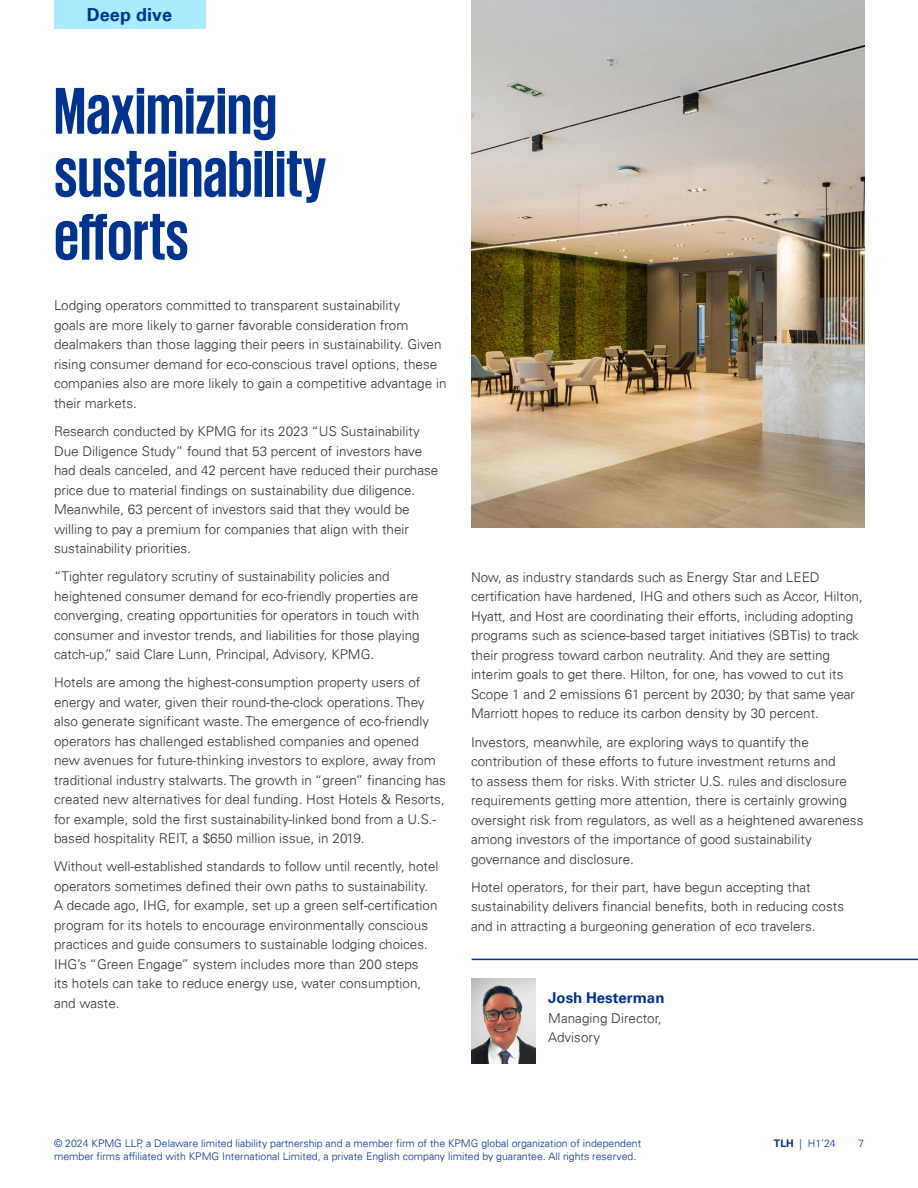
<style>
.page{position:relative;width:918px;height:1188px;background:#fff}
.page>*{position:absolute;margin:0;border:0;box-sizing:border-box;transform-origin:0 0}
.t1{font:700 67.5px/63px "KPMG";color:#00338d}
.t2{font:700 18px "Univers";color:#00338d}
.t3{font:700 15px "Univers";color:#00338d}
.t4{font:300 13.5px/19.5px "Univers 45";color:#333}
.t5{font:300 10.5px "Univers 45";color:#00338d}
.s1{font-family:"Univers";font-weight:700}
</style>
<div class="page">
<img style="left:472px;top:0;width:392px;height:528px">
<div style="left:54px;top:0;width:151px;height:28px;background:#aceaff"></div>
<hr style="left:472px;top:959px;width:446px;height:1px;background:#00338d">
<img style="left:472px;top:978px;width:63px;height:85px">
<h2 class="t2" style="left:87px;top:4px;width:87px">Deep dive</h2>
<h1 class="t1" style="left:54px;top:77px;width:274px">Maximizing sustainability efforts</h1>
<p class="t4" style="left:54px;top:296px;width:394px">Lodging operators committed to transparent sustainability<br>goals are more likely to garner favorable consideration from dealmakers than those lagging their peers in sustainability. Given rising consumer demand for eco-conscious travel options, these companies also are more likely to gain a competitive advantage in their markets.</p>
<p class="t4" style="left:54px;top:421px;width:386px">Research conducted by KPMG for its 2023 “US Sustainability Due Diligence Study” found that 53 percent of investors have had deals canceled, and 42 percent have reduced their purchase price due to material findings on sustainability due diligence.<br>Meanwhile, 63 percent of investors said that they would be willing to pay a premium for companies that align with their sustainability priorities.</p>
<p class="t4" style="left:54px;top:567px;width:367px">“Tighter regulatory scrutiny of sustainability policies and heightened consumer demand for eco-friendly properties are converging, creating opportunities for operators in touch with consumer and investor trends, and liabilities for those playing catch-up,” said Clare Lunn, Principal, Advisory, KPMG.</p>
<p class="t4" style="left:54px;top:673px;width:394px">Hotels are among the highest-consumption property users of energy and water, given their round-the-clock operations. They also generate significant waste. The emergence of eco-friendly operators has challenged established companies and opened new avenues for future-thinking investors to explore, away from traditional industry stalwarts. The growth in “green” financing has created new alternatives for deal funding. Host Hotels &amp; Resorts, for example, sold the first sustainability-linked bond from a U.S.- based hospitality REIT, a $650 million issue, in 2019.</p>
<p class="t4" style="left:54px;top:857px;width:386px">Without well-established standards to follow until recently, hotel operators sometimes defined their own paths to sustainability.<br>A decade ago, IHG, for example, set up a green self-certification program for its hotels to encourage environmentally conscious practices and guide consumers to sustainable lodging choices.<br>IHG’s “Green Engage” system includes more than 200 steps<br>its hotels can take to reduce energy use, water consumption, and waste.</p>
<p class="t4" style="left:471px;top:567px;width:393px">Now, as industry standards such as Energy Star and LEED certification have hardened, IHG and others such as Accor, Hilton, Hyatt, and Host are coordinating their efforts, including adopting programs such as science-based target initiatives (SBTis) to track their progress toward carbon neutrality. And they are setting interim goals to get there. Hilton, for one, has vowed to cut its Scope 1 and 2 emissions 61 percent by 2030; by that same year Marriott hopes to reduce its carbon density by 30 percent.</p>
<p class="t4" style="left:471px;top:732px;width:394px">Investors, meanwhile, are exploring ways to quantify the contribution of these efforts to future investment returns and<br>to assess them for risks. With stricter U.S. rules and disclosure requirements getting more attention, there is certainly growing oversight risk from regulators, as well as a heightened awareness among investors of the importance of good sustainability governance and disclosure.</p>
<p class="t4" style="left:471px;top:877px;width:375px">Hotel operators, for their part, have begun accepting that sustainability delivers financial benefits, both in reducing costs and in attracting a burgeoning generation of eco travelers.</p>
<p class="t3" style="left:548px;top:989px;width:118px">Josh Hesterman</p>
<p class="t4" style="left:548px;top:1008px;width:115px">Managing Director,<br>Advisory</p>
<p class="t5" style="left:774px;top:1137px;width:63px"><span class="s1">TLH</span> | H1’24</p>
<p class="t5" style="left:54px;top:1137px;width:589px">© 2024 KPMG LLP, a Delaware limited liability partnership and a member firm of the KPMG global organization of independent</p>
<p class="t5" style="left:858px;top:1137px;width:7px">7</p>
<p class="t5" style="left:54px;top:1150px;width:584px">member firms affiliated with KPMG International Limited, a private English company limited by guarantee. All rights reserved.</p>
</div>
